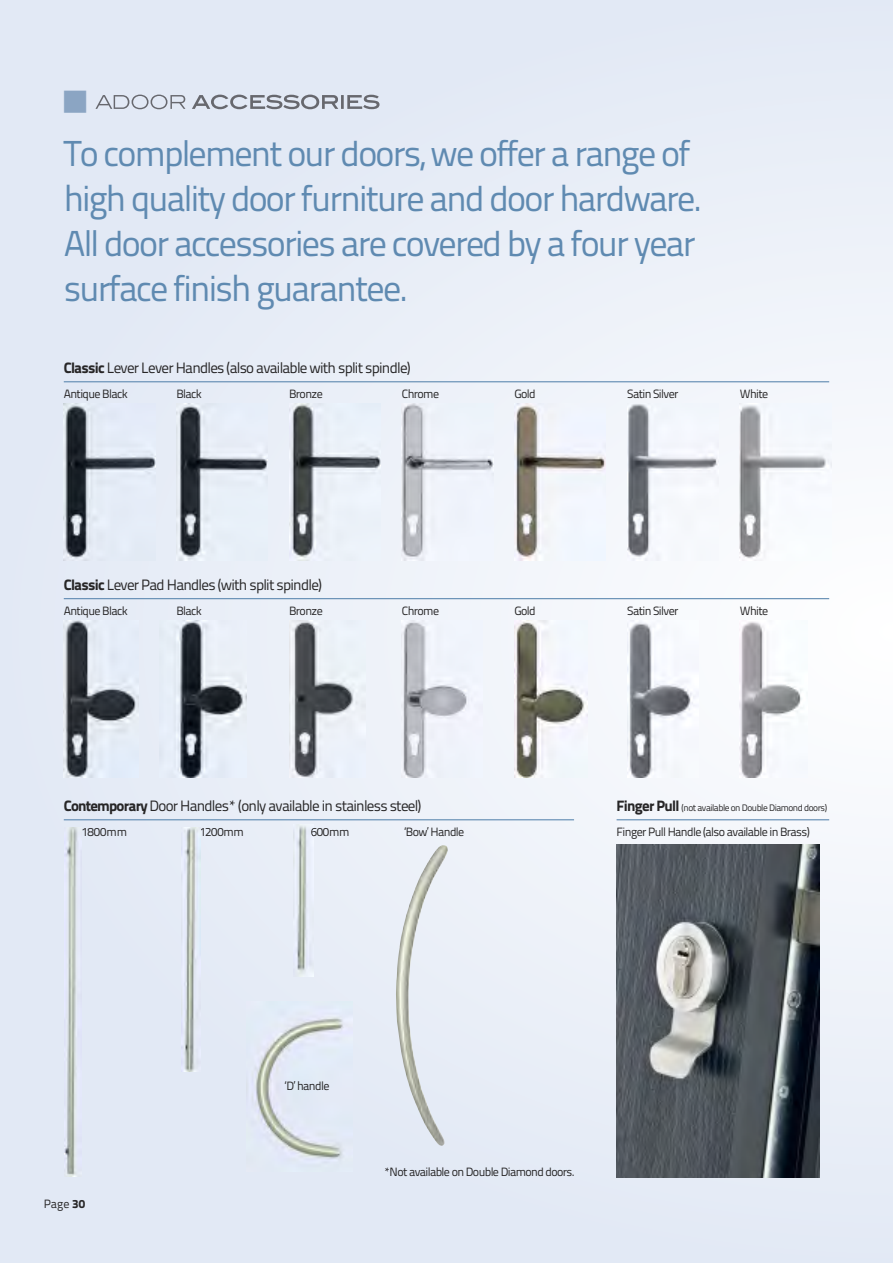
<style>
.page{position:relative;width:893px;height:1263px;background:#fff}
.page>*{position:absolute;margin:0;border:0;box-sizing:border-box;transform-origin:0 0}
.t1{font:36px/45px "Titillium Text 22 L";letter-spacing:-.05em;color:#5f8ab1}
.t2{font:30px "Zapf Dingbats";color:#8ba5c3}
.t3{font:15px "Titillium Text 22 L";letter-spacing:-.05em;color:#272627}
.t4{font:12px "Titillium Text 22 L";letter-spacing:-.05em;color:#272627}
.t5{font:9.3px "Titillium Text 22 L";letter-spacing:-.05em;color:#272627}
.s1{font-weight:800}
.s2{font-weight:800;font-size:15px}
</style>
<div class="page">
<div style="left:0;top:0;width:893px;height:1263px;background:linear-gradient(to right,#e1e8f4,#f0f3f9)"></div>
<img style="left:247px;top:1001px;width:105px;height:170px">
<img style="left:95px;top:95px;width:90px;height:14px">
<img style="left:192px;top:95px;width:188px;height:14px">
<hr style="left:64px;top:381px;width:765px;height:1px;background:#5f8ab1">
<img style="left:64px;top:404px;width:91px;height:157px">
<img style="left:176px;top:404px;width:92px;height:157px">
<img style="left:289px;top:404px;width:92px;height:157px">
<img style="left:402px;top:404px;width:91px;height:157px">
<img style="left:514px;top:404px;width:92px;height:157px">
<img style="left:627px;top:404px;width:92px;height:157px">
<img style="left:740px;top:404px;width:91px;height:157px">
<img style="left:65px;top:827px;width:16px;height:349px">
<img style="left:181px;top:827px;width:20px;height:244px">
<img style="left:293px;top:824px;width:20px;height:152px">
<svg style="left:311px;top:828px;width:2px;height:8px"></svg>
<img style="left:396px;top:845px;width:52px;height:301px">
<img style="left:617px;top:844px;width:203px;height:334px">
<hr style="left:64px;top:598px;width:765px;height:1px;background:#5f8ab1">
<img style="left:64px;top:621px;width:74px;height:156px">
<img style="left:160px;top:621px;width:86px;height:156px">
<img style="left:289px;top:621px;width:76px;height:156px">
<img style="left:402px;top:621px;width:81px;height:156px">
<img style="left:514px;top:621px;width:74px;height:156px">
<img style="left:627px;top:621px;width:72px;height:156px">
<img style="left:740px;top:621px;width:68px;height:156px">
<hr style="left:64px;top:819px;width:510px;height:1px;background:#5f8ab1">
<hr style="left:617px;top:819px;width:212px;height:1px;background:#5f8ab1">
<h2 class="t2" style="left:64px;top:81px;width:24px">■</h2>
<h1 class="t1" style="left:64px;top:135px;width:640px">To complement our doors, we offer a range of high quality door furniture and door hardware.<br>All door accessories are covered by a four year surface finish guarantee.</h1>
<p class="t3" style="left:64px;top:362px;width:348px"><span class="s1">Classic</span> Lever Lever Handles (also available with split spindle)</p>
<p class="t4" style="left:64px;top:390px;width:65px">Antique Black</p>
<p class="t4" style="left:176px;top:390px;width:27px">Black</p>
<p class="t4" style="left:289px;top:390px;width:35px">Bronze</p>
<p class="t4" style="left:402px;top:390px;width:39px">Chrome</p>
<p class="t4" style="left:514px;top:390px;width:23px">Gold</p>
<p class="t4" style="left:627px;top:390px;width:53px">Satin Silver</p>
<p class="t4" style="left:740px;top:390px;width:30px">White</p>
<p class="t3" style="left:64px;top:579px;width:260px"><span class="s1">Classic</span> Lever Pad Handles (with split spindle)</p>
<p class="t4" style="left:64px;top:607px;width:65px">Antique Black</p>
<p class="t4" style="left:176px;top:607px;width:27px">Black</p>
<p class="t4" style="left:289px;top:607px;width:35px">Bronze</p>
<p class="t4" style="left:402px;top:607px;width:39px">Chrome</p>
<p class="t4" style="left:514px;top:607px;width:23px">Gold</p>
<p class="t4" style="left:627px;top:607px;width:53px">Satin Silver</p>
<p class="t4" style="left:740px;top:607px;width:30px">White</p>
<p class="t3" style="left:64px;top:800px;width:359px"><span class="s1">Contemporary</span> Door Handles* (only available in stainless steel)</p>
<p class="t5" style="left:617px;top:804px;width:212px"><span class="s2">Finger Pull</span> (not available on Double Diamond doors)</p>
<p class="t4" style="left:82px;top:828px;width:47px">1800mm</p>
<p class="t4" style="left:200px;top:828px;width:46px">1200mm</p>
<p class="t4" style="left:311px;top:828px;width:40px">600mm</p>
<p class="t4" style="left:404px;top:828px;width:61px">‘Bow’ Handle</p>
<p class="t4" style="left:617px;top:828px;width:195px">Finger Pull Handle (also available in Brass)</p>
<p class="t4" style="left:44px;top:1200px;width:43px">Page <span class="s1">30</span></p>
<p class="t4" style="left:285px;top:1081px;width:46px">‘D’ handle</p>
<p class="t4" style="left:384px;top:1168px;width:192px">*Not available on Double Diamond doors.</p>
</div>
